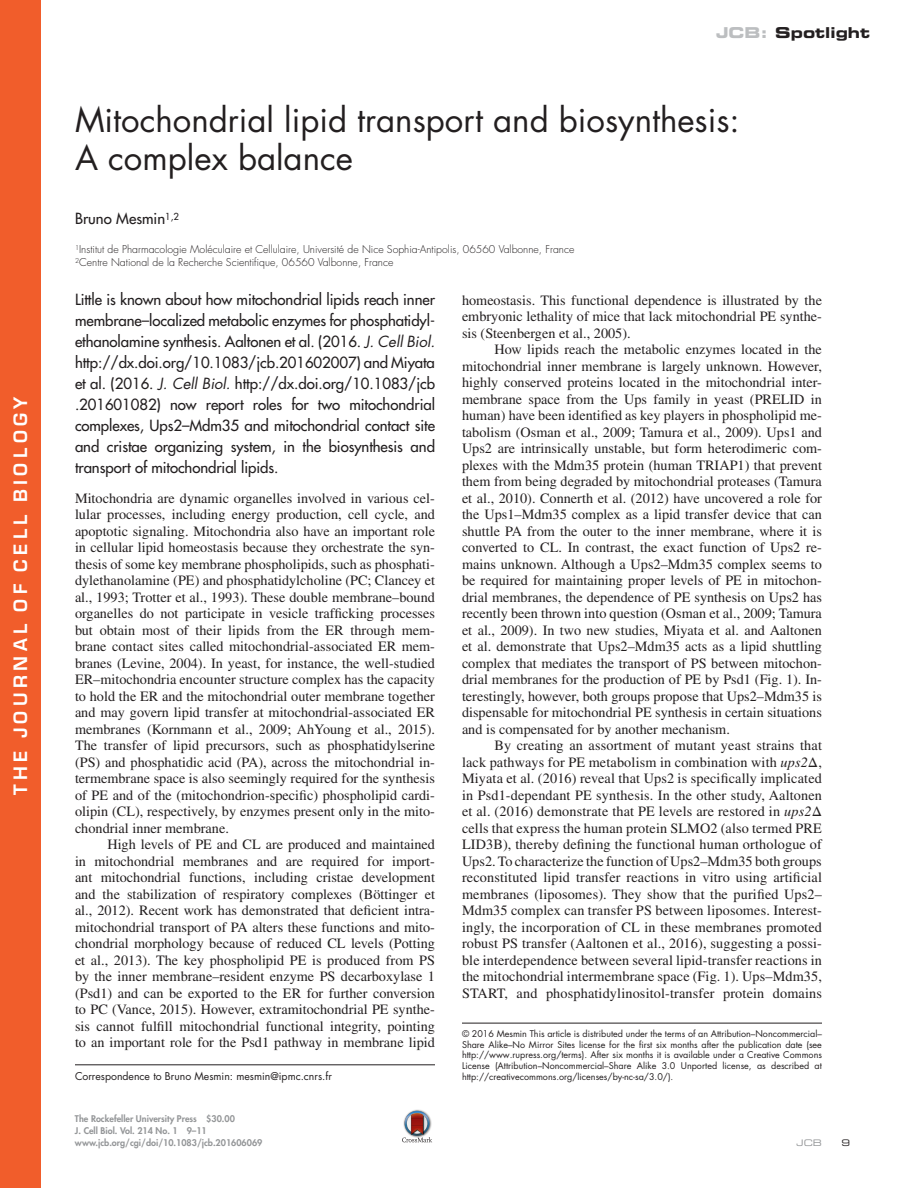
<style>
.page{position:relative;width:918px;height:1188px;background:#fff}
.page>*{position:absolute;margin:0;border:0;box-sizing:border-box;transform-origin:0 0}
.t1{font:33px/38.2px "Futura Std";color:#231f20}
.t2{font:600 18px "Eurostile";letter-spacing:.25em;color:#fff}
.t3{font:500 15px/21px "Futura Std";letter-spacing:-.005em;color:#231f20;text-align:justify}
.t4{font:15px "Eurostile LT Std Bold Ex 2";color:#231f20}
.t5{font:14.25px/16.5px "Times LT Std";color:#231f20;text-align:justify}
.t6{font:300 10.5px/13.5px "Futura Std";color:#231f20}
.t7{font:10.5px "Futura Std";color:#231f20}
.t8{font:9px/10.8px "Futura Std";color:#231f20;text-align:justify}
.t9{font:800 9px/12px "Futura Std";color:#949698}
.t10{font:9px "Eurostile LT Std Ex 2";color:#949698}
.t11{font:9px "Eurostile LT Std Ex 2";color:#231f20}
.s1{color:#bcbec0}
.s2{font-weight:400;font-style:italic}
.s3{font-style:italic}
.s4{font-family:"STIX General"}
</style>
<div class="page">
<img style="left:409px;top:1109px;width:17px;height:4px">
<div style="left:404px;top:1111px;width:26px;height:25px;background:#4481b2;border-radius:50%"></div>
<svg style="left:405px;top:1111px;width:25px;height:25px"></svg>
<svg style="left:402px;top:1113px;width:30px;height:29px"></svg>
<hr style="left:462px;top:1023px;width:360px;height:1px;background:#231f20">
<hr style="left:75px;top:1065px;width:360px;height:1px;background:#231f20">
<div style="left:0;top:0;width:40px;height:1188px;background:#f15d2b"></div>
<p class="t2" style="left:13px;top:795px;width:400px;rotate:-90deg">THE JOURNAL OF CELL BIOLOGY</p>
<p class="t4" style="left:716px;top:22px;width:155px"><span class="s1">JCB:</span> Spotlight</p>
<p class="t4" style="left:775px;top:22px;width:72px">Review</p>
<h1 class="t1" style="left:75px;top:101px;width:666px">Mitochondrial lipid transport and biosynthesis:<br>A complex balance</h1>
<p class="t3" style="left:75px;top:209px;width:105px">Bruno Mesmin<sup>1,2</sup></p>
<p class="t6" style="left:75px;top:243px;width:501px"><sup>1</sup>Institut de Pharmacologie Moléculaire et Cellulaire, Université de Nice Sophia-Antipolis, 06560 Valbonne, France<br><sup>2</sup>Centre National de la Recherche Scientifique, 06560 Valbonne, France</p>
<p class="t3" style="left:75px;top:289px;width:362px">Little is known about how mitochondrial lipids reach inner membrane–localized metabolic enzymes for phosphatidyl&shy;ethanolamine synthesis. Aaltonen et al. (2016. <span class="s2">J. Cell Biol. </span>http://dx.doi.org/10.1083/jcb.201602007) and Miyata et al. (2016. <span class="s2">J. Cell Biol.</span> http://dx.doi.org/10.1083/jcb .201601082) now report roles for two mitochondrial complexes, Ups2–Mdm35 and mitochondrial contact site and cristae organizing system, in the biosynthesis and transport of mitochondrial lipids.</p>
<p class="t5" style="left:462px;top:291px;width:362px">homeostasis. This functional dependence is illustrated by the embryonic lethality of mice that lack mitochondrial PE synthe&shy;sis (Steenbergen et al., 2005).</p>
<p class="t5" style="left:462px;top:341px;width:362px;text-indent:32px">How lipids reach the metabolic enzymes located in the mitochondrial inner membrane is largely unknown. However, highly conserved proteins located in the mitochondrial inter&shy;membrane space from the Ups family in yeast (PRELID in human) have been identified as key players in phospholipid me&shy;tabolism (Osman et al., 2009; Tamura et al., 2009). Ups1 and Ups2 are intrinsically unstable, but form heterodimeric com&shy;plexes with the Mdm35 protein (human TRIAP1) that prevent them from being degraded by mitochondrial proteases (Tamura et al., 2010). Connerth et al. (2012) have uncovered a role for the Ups1–Mdm35 complex as a lipid transfer device that can shuttle PA from the outer to the inner membrane, where it is converted to CL. In contrast, the exact function of Ups2 re&shy;mains unknown. Although a Ups2–Mdm35 complex seems to be required for maintaining proper levels of PE in mitochon&shy;drial membranes, the dependence of PE synthesis on Ups2 has recently been thrown into question (Osman et al., 2009; Tamura et al., 2009). In two new studies, Miyata et al. and Aaltonen et al. demonstrate that Ups2–Mdm35 acts as a lipid shuttling complex that mediates the transport of PS between mitochon&shy;drial membranes for the production of PE by Psd1 (Fig. 1). In&shy;terestingly, however, both groups propose that Ups2–Mdm35 is dispensable for mitochondrial PE synthesis in certain situations and is compensated for by another mechanism.</p>
<p class="t5" style="left:462px;top:737px;width:362px;text-indent:32px">By creating an assortment of mutant yeast strains that lack pathways for PE metabolism in combination with <span class="s3">ups2</span><span class="s4">Δ</span>, Miyata et al. (2016) reveal that Ups2 is specifically implicated in Psd1-dependant PE synthesis. In the other study, Aaltonen et al. (2016) demonstrate that PE levels are restored in <span class="s3">ups2</span><span class="s4">Δ </span>cells that express the human protein SLMO2 (also termed PRE LID3B), thereby defining the functional human orthologue of Ups2. To characterize the function of Ups2–Mdm35 both groups reconstituted lipid transfer reactions in vitro using artificial membranes (liposomes). They show that the purified Ups2– Mdm35 complex can transfer PS between liposomes. Interest&shy;ingly, the incorporation of CL in these membranes promoted robust PS transfer (Aaltonen et al., 2016), suggesting a possi&shy;ble interdependence between several lipid-transfer reactions in the mitochondrial intermembrane space (Fig. 1). Ups–Mdm35, START, and phosphatidylinositol-transfer protein domains</p>
<p class="t5" style="left:75px;top:489px;width:362px">Mitochondria are dynamic organelles involved in various cel&shy;lular processes, including energy production, cell cycle, and apoptotic signaling. Mitochondria also have an important role in cellular lipid homeostasis because they orchestrate the syn&shy;thesis of some key membrane phospholipids, such as phosphati&shy;dylethanolamine (PE) and phosphatidylcholine (PC; Clancey et al., 1993; Trotter et al., 1993). These double membrane–bound organelles do not participate in vesicle trafficking processes but obtain most of their lipids from the ER through mem&shy;brane contact sites called mitochondrial-associated ER mem&shy;branes (Levine, 2004). In yeast, for instance, the well-studied ER–mitochondria encounter structure complex has the capacity to hold the ER and the mitochondrial outer membrane together and may govern lipid transfer at mitochondrial-associated ER membranes (Kornmann et al., 2009; AhYoung et al., 2015).<br>The transfer of lipid precursors, such as phosphatidylserine (PS) and phosphatidic acid (PA), across the mitochondrial in&shy;termembrane space is also seemingly required for the synthesis of PE and of the (mitochondrion-specific) phospholipid cardi&shy;olipin (CL), respectively, by enzymes present only in the mito&shy;chondrial inner membrane.</p>
<p class="t5" style="left:75px;top:836px;width:362px;text-indent:32px">High levels of PE and CL are produced and maintained in mitochondrial membranes and are required for import&shy;ant mitochondrial functions, including cristae development and the stabilization of respiratory complexes (Böttinger et al., 2012). Recent work has demonstrated that deficient intra&shy;mitochondrial transport of PA alters these functions and mito&shy;chondrial morphology because of reduced CL levels (Potting et al., 2013). The key phospholipid PE is produced from PS by the inner membrane–resident enzyme PS decarboxylase 1 (Psd1) and can be exported to the ER for further conversion to PC (Vance, 2015). However, extramitochondrial PE synthe&shy;sis cannot fulfill mitochondrial functional integrity, pointing to an important role for the Psd1 pathway in membrane lipid</p>
<p class="t8" style="left:462px;top:1028px;width:362px">© 2016 Mesmin This article is distributed under the terms of an Attribution–Noncommercial– Share Alike–No Mirror Sites license for the first six months after the publication date (see http://www.rupress.org/terms). After six months it is available under a Creative Commons License (Attribution–Noncommercial–Share Alike 3.0 Unported license, as described at</p>
<p class="t7" style="left:75px;top:1069px;width:258px">Correspondence to Bruno Mesmin: mesmin@ipmc.cnrs.fr</p>
<p class="t8" style="left:462px;top:1071px;width:213px">http://creativecommons.org/licenses/by-nc-sa/3.0/).</p>
<p class="t9" style="left:75px;top:1112px;width:189px">The Rockefeller University Press $30.00<br>J. Cell Biol. Vol. 214 No. 1 9–11 www.jcb.org/cgi/doi/10.1083/jcb.201606069</p>
<p class="t10" style="left:796px;top:1136px;width:27px">JCB</p>
<p class="t11" style="left:842px;top:1136px;width:10px">9</p>
</div>
